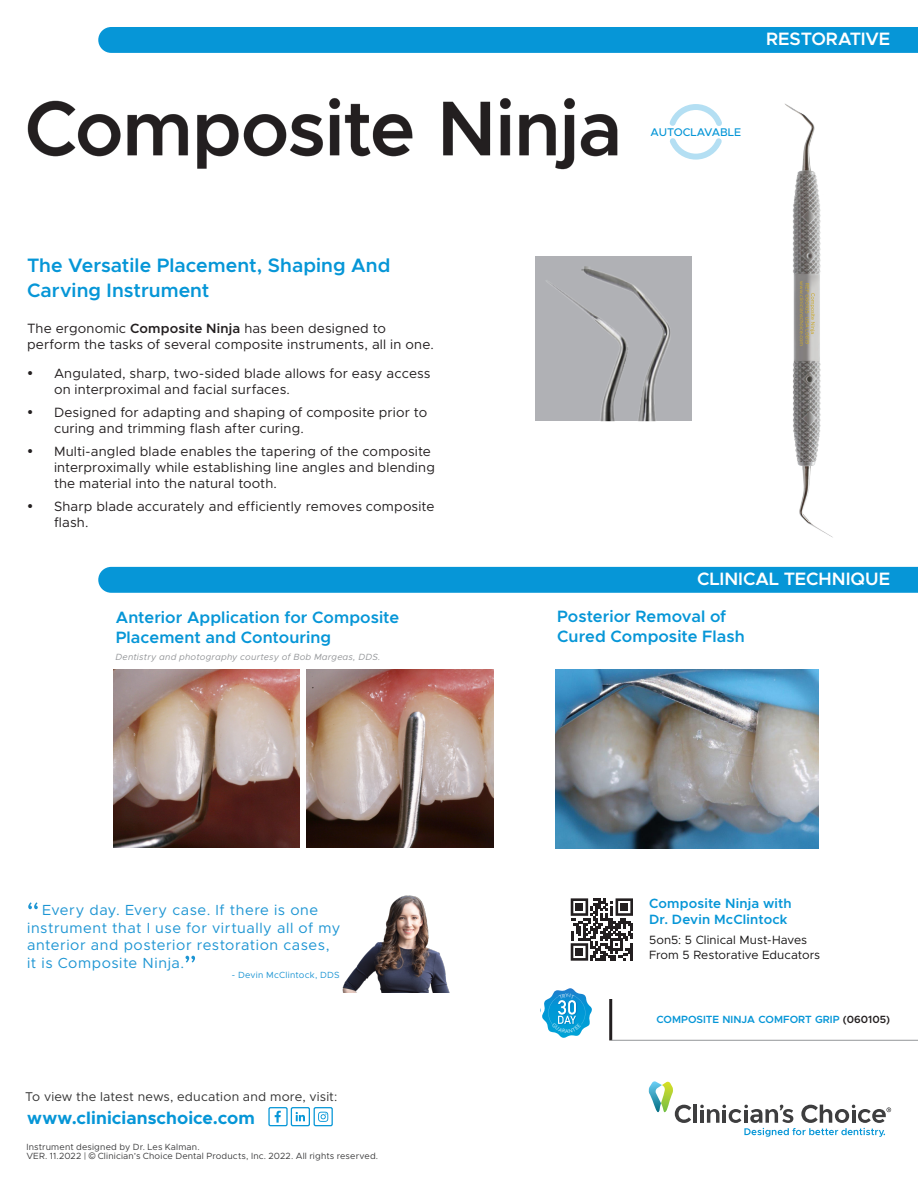
<style>
.page{position:relative;width:918px;height:1188px;background:#fff}
.page>*{position:absolute;margin:0;border:0;box-sizing:border-box;transform-origin:0 0}
.t1{font:600 19.5px/25.2px "Metropolis";color:#0696d7}
.t2{font:600 18px "Metropolis";letter-spacing:-.005em;color:#fff}
.t3{font:700 17.7px "Metropolis";color:#0696d7}
.t4{font:600 16.5px/19.8px "Metropolis";letter-spacing:.005em;color:#0696d7}
.t5{font:14.7px/18px "Metropolis";letter-spacing:.035em;color:#1d95d3}
.t6{font:13.5px/16.2px "Metropolis";letter-spacing:.015em;color:#231f20}
.t7{font:600 13.5px "Metropolis";letter-spacing:.01em;color:#0696d7}
.t8{font:12.75px "Metropolis";letter-spacing:.015em;color:#333}
.t9{font:12px/15px "Metropolis";letter-spacing:.005em;color:#171515}
.t10{font:500 11.25px "Metropolis";color:#0696d7}
.t11{font:600 10.5px "Metropolis";color:#0696d7}
.t12{font:9px "Metropolis";letter-spacing:.015em;color:#3e3e3f}
.t13{font:italic 9px "Metropolis";letter-spacing:.025em;color:#939598}
.t14{font:9px "Metropolis";letter-spacing:.025em;color:#1d95d3}
.t15{font:5.1px "Avenir";color:#fff}
.s1{font-weight:600}
.s2{font-family:"Arial"}
.s3{color:#231f20}
</style>
<div class="page">
<div style="left:535px;top:256px;width:157px;height:165px;background:#b0b1b5"></div>
<img style="left:581px;top:266px;width:89px;height:155px">
<img style="left:546px;top:277px;width:103px;height:144px">
<img style="left:27px;top:98px;width:591px;height:72px">
<img style="left:556px;top:670px;width:263px;height:178px">
<img style="left:114px;top:670px;width:186px;height:178px">
<img style="left:306px;top:670px;width:187px;height:178px">
<div style="left:98px;top:27px;width:820px;height:26px;background:#0696d7"></div>
<div style="left:98px;top:567px;width:820px;height:26px;background:#0696d7"></div>
<img style="left:785px;top:103px;width:48px;height:435px">
<hr style="left:609px;top:999px;width:3px;height:41px;background:#231f20">
<hr style="left:611px;top:1040px;width:307px;height:1px;background:#939598">
<hr style="left:693px;top:1105px;width:4px;height:18px;background:#3e3e3f">
<svg style="left:649px;top:1081px;width:42px;height:42px"></svg>
<svg style="left:700px;top:1105px;width:191px;height:32px"></svg>
<svg style="left:268px;top:1107px;width:65px;height:19px"></svg>
<svg style="left:670px;top:138px;width:52px;height:22px"></svg>
<svg style="left:669px;top:104px;width:53px;height:22px"></svg>
<svg style="left:571px;top:898px;width:62px;height:63px"></svg>
<div style="left:576px;top:903px;width:7px;height:8px;background:#231f20"></div>
<div style="left:621px;top:903px;width:7px;height:8px;background:#231f20"></div>
<div style="left:576px;top:948px;width:7px;height:8px;background:#231f20"></div>
<img style="left:342px;top:895px;width:108px;height:98px">
<svg style="left:28px;top:902px;width:10px;height:7px"></svg>
<svg style="left:186px;top:956px;width:9px;height:7px"></svg>
<svg style="left:542px;top:988px;width:50px;height:50px"></svg>
<p class="t1" style="left:27px;top:253px;width:365px">The Versatile Placement, Shaping And<br>Carving Instrument</p>
<p class="t6" style="left:27px;top:320px;width:408px">The ergonomic <span class="s1">Composite Ninja</span> has been designed to perform the tasks of several composite instruments, all in one.</p>
<p class="t6" style="left:54px;top:365px;width:378px">Angulated, sharp, two-sided blade allows for easy access on interproximal and facial surfaces.</p>
<p class="t6" style="left:54px;top:404px;width:375px">Designed for adapting and shaping of composite prior to curing and trimming flash after curing.</p>
<p class="t6" style="left:54px;top:443px;width:383px">Multi-angled blade enables the tapering of the composite interproximally while establishing line angles and blending the material into the natural tooth.</p>
<p class="t6" style="left:54px;top:498px;width:382px">Sharp blade accurately and efficiently removes composite flash.</p>
<p class="t4" style="left:116px;top:607px;width:285px">Anterior Application for Composite<br>Placement and Contouring</p>
<p class="t13" style="left:116px;top:652px;width:267px">Dentistry and photography courtesy of Bob Margeas, DDS.</p>
<p class="t5" style="left:27px;top:901px;width:315px;text-indent:15px">Every day. Every case. If there is one instrument that I use for virtually all of my anterior and posterior restoration cases, it is Composite Ninja.</p>
<p class="t14" style="left:232px;top:970px;width:109px">- Devin McClintock, DDS</p>
<p class="t8" style="left:25px;top:1089px;width:314px">To view the latest news, education and more, visit:</p>
<p class="t3" style="left:27px;top:1107px;width:229px">www.clinicianschoice.com</p>
<p class="t12" style="left:26px;top:1142px;width:175px">Instrument designed by Dr. Les Kalman.</p>
<p class="t12" style="left:26px;top:1151px;width:353px">VER. 11.2022 | <span class="s2">©</span> Clinician’s Choice Dental Products, Inc. 2022. All rights reserved.</p>
<p class="t2" style="left:766px;top:28px;width:126px">RESTORATIVE</p>
<p class="t10" style="left:650px;top:125px;width:92px">AUTOCLAVABLE</p>
<p class="t2" style="left:697px;top:568px;width:195px">CLINICAL TECHNIQUE</p>
<p class="t4" style="left:557px;top:607px;width:189px">Posterior Removal of<br>Cured Composite Flash</p>
<p class="t7" style="left:649px;top:895px;width:144px">Composite Ninja with</p>
<p class="t7" style="left:649px;top:911px;width:140px">Dr. Devin McClintock</p>
<p class="t9" style="left:649px;top:933px;width:173px">5on5: 5 Clinical Must-Haves<br>From 5 Restorative Educators</p>
<p class="t15" style="left:565px;top:1028px;width:5px">A</p>
<p class="t11" style="left:656px;top:1013px;width:235px">COMPOSITE NINJA COMFORT GRIP <span class="s3">(060105)</span></p>
</div>
